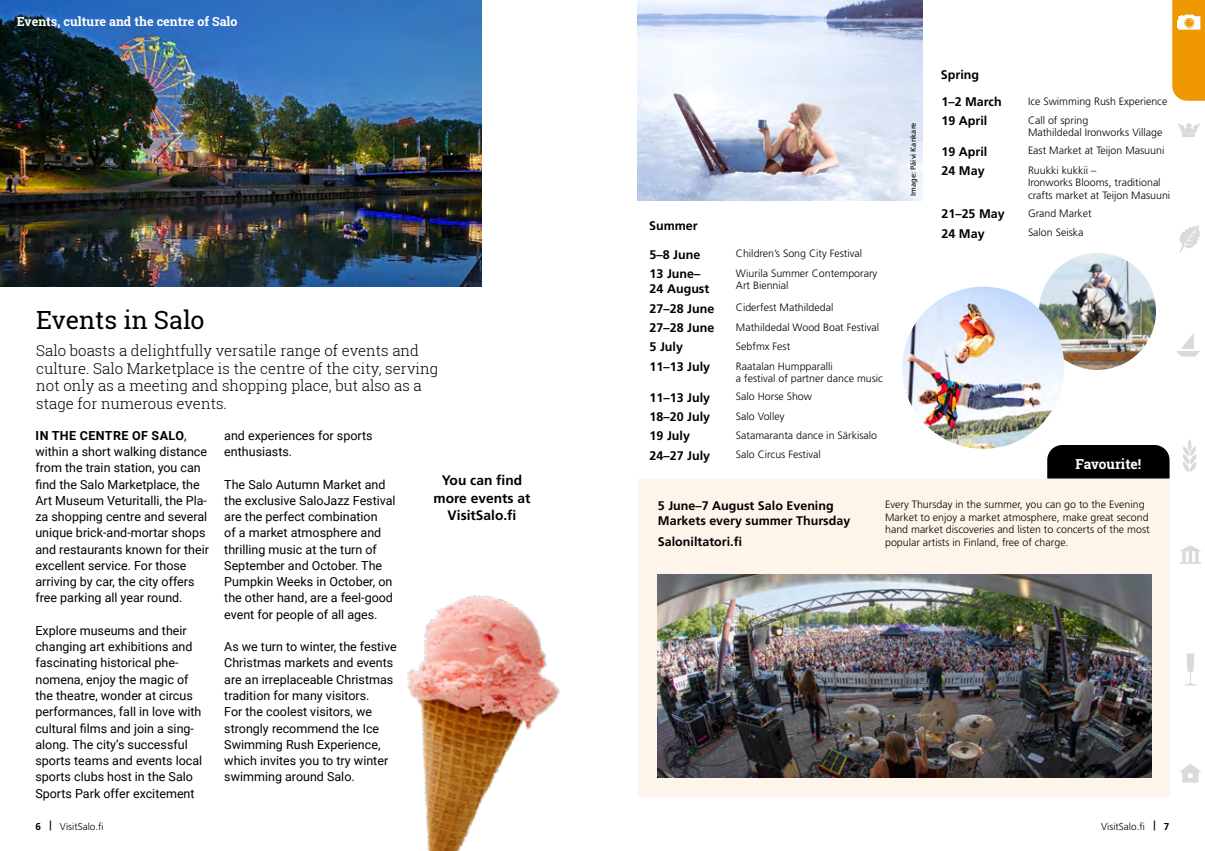
<style>
.page{position:relative;width:1205px;height:851px;background:#fff}
.page>*{position:absolute;margin:0;border:0;box-sizing:border-box;transform-origin:0 0}
.Artikkeli_otsikot_H1{font:25px "Roboto Slab";color:#000}
.Artikkeli_Ingressi_Roboto_Slab_12_pt{font:300 15px/17.5px "Roboto Slab";color:#000}
.t1{font:700 13.75px/17.5px "Frutiger LT Pro";color:#000;text-align:center}
.t2{font:700 13.75px "Roboto Slab";color:#fff}
.t3{font:12.5px/16.2px "Roboto";color:#000}
.Moduulien_otsikot_H2{font:700 12.5px/15px "Frutiger LT Pro";color:#000}
.t4{font:700 12.5px "Roboto Slab";color:#fff}
.Moduulien_otsikot_H2-2{font:300 10.62px/12.5px "Frutiger LT Std";color:#000}
.t5{font:300 10px "Frutiger LT Std";color:#000}
.t6{font:7.5px "Frutiger LT Std";color:#000}
.s1{font-weight:700}
</style>
<div class="page">
<img style="left:0;top:0;width:482px;height:286px">
<svg style="left:1180px;top:545px;width:21px;height:18px"></svg>
<svg style="left:1185px;top:653px;width:11px;height:32px"></svg>
<svg style="left:1180px;top:764px;width:21px;height:18px"></svg>
<svg style="left:1179px;top:225px;width:21px;height:28px"></svg>
<svg style="left:1172px;top:0;width:33px;height:101px;background:#f0a11a"></svg>
<svg style="left:1178px;top:123px;width:22px;height:14px"></svg>
<svg style="left:1182px;top:439px;width:15px;height:33px"></svg>
<svg style="left:1176px;top:333px;width:24px;height:23px"></svg>
<div style="left:1047px;top:445px;width:122px;height:33px;background:#000"></div>
<div style="left:638px;top:478px;width:531px;height:318px;background:#fef5ea"></div>
<img style="left:407px;top:595px;width:153px;height:255px">
<img style="left:638px;top:0;width:284px;height:200px">
<img style="left:658px;top:574px;width:494px;height:203px">
<img style="left:1039px;top:253px;width:117px;height:117px;border-radius:58px">
<img style="left:902px;top:286px;width:162px;height:163px;border-radius:81px">
<p class="t4" style="left:17px;top:13px;width:222px">Events, culture and the centre of Salo</p>
<h1 class="Artikkeli_otsikot_H1" style="left:36px;top:302px;width:170px">Events in Salo</h1>
<p class="Artikkeli_Ingressi_Roboto_Slab_12_pt" style="left:36px;top:342px;width:403px">Salo boasts a delightfully versatile range of events and culture. Salo Marketplace is the centre of the city, serving not only as a meeting and shopping place, but also as a stage for numerous events.</p>
<p class="t3" style="left:35px;top:426px;width:175px"><span class="s1">IN THE CENTRE OF SALO</span>, within a short walking distance from the train station, you can find the Salo Marketplace, the<br>Art Museum Veturitalli, the Pla&shy;za shopping centre and several unique brick-and-mortar shops and restaurants known for their excellent service. For those arriving by car, the city offers free parking all year round.</p>
<p class="t3" style="left:35px;top:621px;width:168px">Explore museums and their changing art exhibitions and fascinating historical phe&shy;nomena, enjoy the magic of the theatre, wonder at circus performances, fall in love with cultural films and join a sing&shy;along. The city’s successful sports teams and events local sports clubs host in the Salo<br>Sports Park offer excitement</p>
<p class="t5" style="left:35px;top:820px;width:70px"><span class="s1">6 |</span> VisitSalo.fi</p>
<p class="t3" style="left:224px;top:426px;width:150px">and experiences for sports enthusiasts.</p>
<p class="t3" style="left:224px;top:475px;width:173px">The Salo Autumn Market and the exclusive SaloJazz Festival are the perfect combination<br>of a market atmosphere and thrilling music at the turn of<br>September and October. The<br>Pumpkin Weeks in October, on the other hand, are a feel-good event for people of all ages.</p>
<p class="t3" style="left:224px;top:638px;width:174px">As we turn to winter, the festive<br>Christmas markets and events are an irreplaceable Christmas tradition for many visitors.<br>For the coolest visitors, we strongly recommend the Ice<br>Swimming Rush Experience, which invites you to try winter swimming around Salo.</p>
<p class="t1" style="left:433px;top:472px;width:98px">You can find more events at<br>VisitSalo.fi</p>
<p class="Moduulien_otsikot_H2" style="left:649px;top:218px;width:50px">Summer</p>
<p class="Moduulien_otsikot_H2" style="left:650px;top:247px;width:52px">5–8 June</p>
<p class="Moduulien_otsikot_H2-2" style="left:736px;top:247px;width:128px">Children’s Song City Festival</p>
<p class="Moduulien_otsikot_H2" style="left:650px;top:266px;width:61px">13 June–<br>24 August</p>
<p class="Moduulien_otsikot_H2-2" style="left:736px;top:267px;width:143px">Wiurila Summer Contemporary<br>Art Biennial</p>
<p class="Moduulien_otsikot_H2" style="left:650px;top:301px;width:66px">27–28 June</p>
<p class="Moduulien_otsikot_H2-2" style="left:736px;top:301px;width:99px">Ciderfest Mathildedal</p>
<p class="Moduulien_otsikot_H2" style="left:650px;top:320px;width:66px">27–28 June</p>
<p class="Moduulien_otsikot_H2-2" style="left:736px;top:321px;width:145px">Mathildedal Wood Boat Festival</p>
<p class="Moduulien_otsikot_H2" style="left:650px;top:339px;width:35px">5 July</p>
<p class="Moduulien_otsikot_H2-2" style="left:736px;top:340px;width:56px">Sebfmx Fest</p>
<p class="Moduulien_otsikot_H2" style="left:650px;top:359px;width:62px">11–13 July</p>
<p class="Moduulien_otsikot_H2-2" style="left:736px;top:360px;width:148px">Raatalan Humpparalli<br>a festival of partner dance music</p>
<p class="Moduulien_otsikot_H2" style="left:650px;top:389px;width:62px">11–13 July</p>
<p class="Moduulien_otsikot_H2-2" style="left:736px;top:390px;width:78px">Salo Horse Show</p>
<p class="Moduulien_otsikot_H2" style="left:650px;top:409px;width:62px">18–20 July</p>
<p class="Moduulien_otsikot_H2-2" style="left:736px;top:409px;width:50px">Salo Volley</p>
<p class="Moduulien_otsikot_H2" style="left:650px;top:428px;width:42px">19 July</p>
<p class="Moduulien_otsikot_H2-2" style="left:736px;top:429px;width:143px">Satamaranta dance in Särkisalo</p>
<p class="Moduulien_otsikot_H2" style="left:650px;top:448px;width:62px">24–27 July</p>
<p class="Moduulien_otsikot_H2-2" style="left:736px;top:448px;width:86px">Salo Circus Festival</p>
<p class="t6" style="left:909px;top:196px;width:75px;rotate:-90deg">Image: Päivi Kankare</p>
<p class="Moduulien_otsikot_H2" style="left:941px;top:68px;width:40px">Spring</p>
<p class="Moduulien_otsikot_H2" style="left:941px;top:94px;width:62px">1–2 March</p>
<p class="Moduulien_otsikot_H2-2" style="left:1028px;top:95px;width:141px">Ice Swimming Rush Experience</p>
<p class="Moduulien_otsikot_H2" style="left:941px;top:114px;width:47px">19 April</p>
<p class="Moduulien_otsikot_H2-2" style="left:1028px;top:114px;width:136px">Call of spring<br>Mathildedal Ironworks Village</p>
<p class="Moduulien_otsikot_H2" style="left:941px;top:144px;width:47px">19 April</p>
<p class="Moduulien_otsikot_H2-2" style="left:1028px;top:145px;width:138px">East Market at Teijon Masuuni</p>
<p class="Moduulien_otsikot_H2" style="left:941px;top:163px;width:45px">24 May</p>
<p class="Moduulien_otsikot_H2-2" style="left:1028px;top:164px;width:144px">Ruukki kukkii –<br>Ironworks Blooms, traditional crafts market at Teijon Masuuni</p>
<p class="Moduulien_otsikot_H2" style="left:941px;top:206px;width:65px">21–25 May</p>
<p class="Moduulien_otsikot_H2-2" style="left:1028px;top:207px;width:65px">Grand Market</p>
<p class="Moduulien_otsikot_H2" style="left:941px;top:226px;width:45px">24 May</p>
<p class="Moduulien_otsikot_H2-2" style="left:1028px;top:227px;width:57px">Salon Seiska</p>
<p class="t2" style="left:1075px;top:454px;width:67px">Favourite!</p>
<p class="Moduulien_otsikot_H2" style="left:658px;top:498px;width:194px">5 June–7 August Salo Evening<br>Markets every summer Thursday</p>
<p class="Moduulien_otsikot_H2" style="left:658px;top:534px;width:86px">Saloniltatori.fi</p>
<p class="Moduulien_otsikot_H2-2" style="left:885px;top:498px;width:266px">Every Thursday in the summer, you can go to the Evening Market to enjoy a market atmosphere, make great second hand market discoveries and listen to concerts of the most popular artists in Finland, free of charge.</p>
<p class="t5" style="left:1101px;top:820px;width:70px">VisitSalo.fi <span class="s1">| 7</span></p>
</div>
